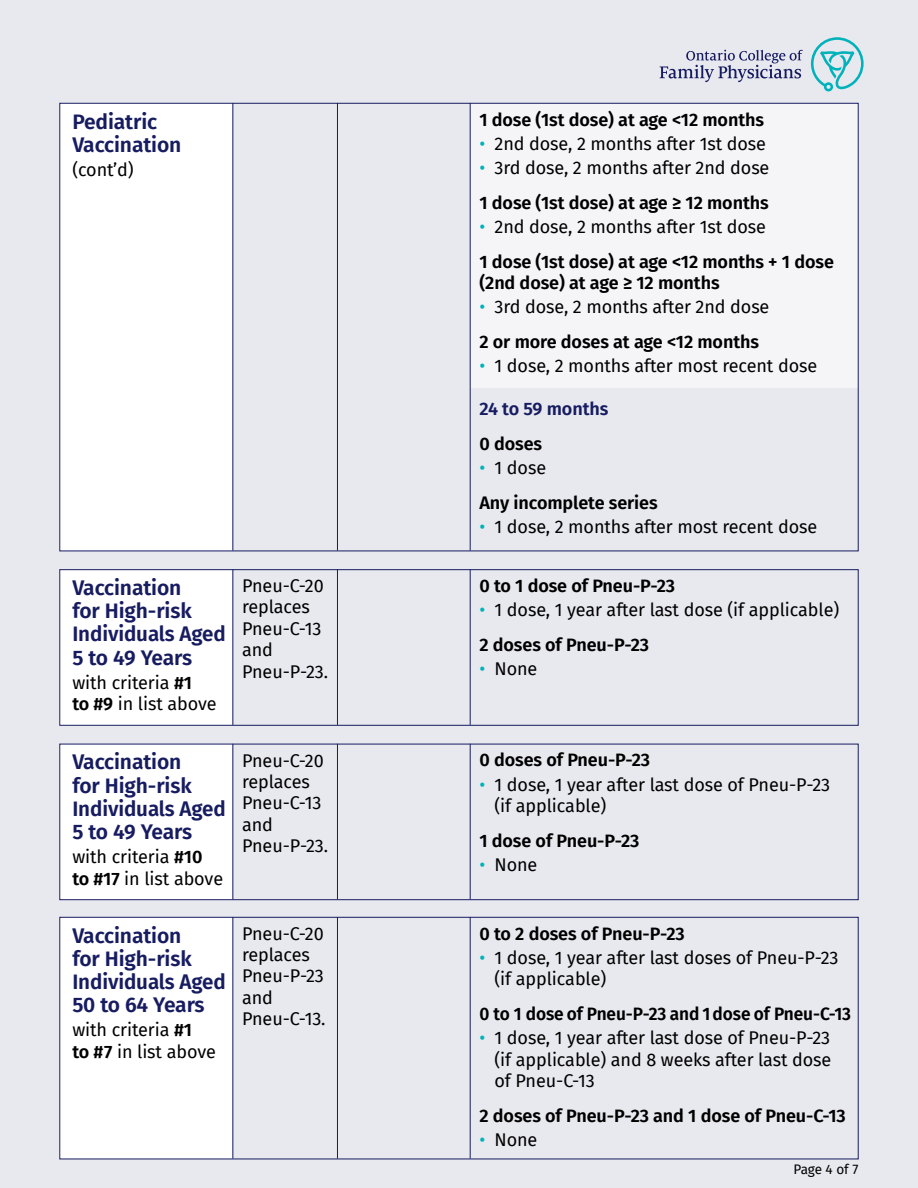
<style>
.page{position:relative;width:918px;height:1188px;background:#e8e8ef}
.page>*{position:absolute;margin:0;border:0;box-sizing:border-box;transform-origin:0 0}
.t1{font:600 21px/23.2px "Fira Sans";letter-spacing:-.005em;color:#171c61}
.t2{font:18px/21.3px "Fira Sans";letter-spacing:-.005em;color:#000}
.t3{font:600 18px/34.8px "Fira Sans";letter-spacing:-.005em;color:#000}
.t4{font:600 18px "Fira Sans";letter-spacing:-.005em;color:#000;scale:.96 1}
.t5{font:600 18px "Fira Sans";letter-spacing:-.005em;color:#171c61}
.t6{font:13.5px "Fira Sans";letter-spacing:-.015em;color:#000}
.s1{font-weight:600}
.s2{color:#00b2ba}
.s3{font-weight:400;color:#00b2ba}
.s4{font-weight:400}
</style>
<div class="page">
<svg style="left:660px;top:50px;width:143px;height:32px"></svg>
<svg style="left:811px;top:37px;width:53px;height:54px"></svg>
<div style="left:60px;top:103px;width:172px;height:448px;background:#fff"></div>
<div style="left:470px;top:103px;width:389px;height:285px;background:#f5f5f8"></div>
<hr style="left:337px;top:103px;width:1px;height:448px;background:#171c61">
<hr style="left:470px;top:103px;width:1px;height:448px;background:#171c61">
<hr style="left:232px;top:103px;width:1px;height:448px;background:#171c61">
<div style="left:60px;top:570px;width:172px;height:156px;background:#fff"></div>
<div style="left:59px;top:569px;width:800px;height:157px;border:1px solid #171c61"></div>
<hr style="left:337px;top:569px;width:1px;height:156px;background:#171c61">
<hr style="left:470px;top:569px;width:1px;height:156px;background:#171c61">
<hr style="left:232px;top:569px;width:1px;height:156px;background:#171c61">
<div style="left:60px;top:744px;width:172px;height:156px;background:#fff"></div>
<div style="left:59px;top:744px;width:800px;height:156px;border:1px solid #171c61"></div>
<hr style="left:337px;top:744px;width:1px;height:155px;background:#171c61">
<hr style="left:470px;top:744px;width:1px;height:155px;background:#171c61">
<hr style="left:232px;top:744px;width:1px;height:155px;background:#171c61">
<div style="left:60px;top:917px;width:172px;height:242px;background:#fff"></div>
<div style="left:59px;top:917px;width:800px;height:242px;border:1px solid #171c61"></div>
<hr style="left:337px;top:917px;width:1px;height:242px;background:#171c61">
<hr style="left:470px;top:917px;width:1px;height:242px;background:#171c61">
<hr style="left:232px;top:917px;width:1px;height:242px;background:#171c61">
<p class="t1" style="left:72px;top:110px;width:111px">Pediatric<br>Vaccination</p>
<p class="t2" style="left:72px;top:159px;width:63px">(cont’d)</p>
<p class="t1" style="left:72px;top:576px;width:155px">Vaccination<br>for High-risk<br>Individuals Aged<br>5 to 49 Years</p>
<p class="t2" style="left:72px;top:672px;width:146px">with criteria <span class="s1">#1<br>to #9</span> in list above</p>
<p class="t1" style="left:72px;top:750px;width:155px">Vaccination<br>for High-risk<br>Individuals Aged<br>5 to 49 Years</p>
<p class="t2" style="left:72px;top:846px;width:152px">with criteria <span class="s1">#10 to #17</span> in list above</p>
<p class="t1" style="left:72px;top:924px;width:155px">Vaccination<br>for High-risk<br>Individuals Aged<br>50 to 64 Years</p>
<p class="t2" style="left:72px;top:1019px;width:145px">with criteria <span class="s1">#1<br>to #7</span> in list above</p>
<p class="t3" style="left:479px;top:102px;width:286px">1 dose (1st dose) at age &lt;12 months</p>
<p class="t2" style="left:479px;top:133px;width:288px"><span class="s2">•</span> 2nd dose, 2 months after 1st dose</p>
<p class="t3" style="left:479px;top:149px;width:291px"><span class="s3">•</span> <span class="s4">3rd dose, 2 months after 2nd dose<br></span>1 dose (1st dose) at age ≥ 12 months</p>
<p class="t3" style="left:479px;top:209px;width:356px"><span class="s3">•</span> <span class="s4">2nd dose, 2 months after 1st dose<br></span>1 dose (1st dose) at age &lt;12 months + 1 dose</p>
<p class="t3" style="left:479px;top:264px;width:242px">(2nd dose) at age ≥ 12 months</p>
<p class="t2" style="left:479px;top:289px;width:291px;line-height:34.8px"><span class="s2">•</span> 3rd dose, 2 months after 2nd dose<br><span class="s1">2 or more doses at age &lt;12 months</span></p>
<p class="t2" style="left:479px;top:355px;width:339px"><span class="s2">•</span> 1 dose, 2 months after most recent dose</p>
<p class="t5" style="left:479px;top:396px;width:130px">24 to 59 months</p>
<p class="t3" style="left:479px;top:426px;width:64px">0 doses</p>
<p class="t3" style="left:479px;top:450px;width:180px"><span class="s3">•</span> <span class="s4">1 dose<br></span>Any incomplete series</p>
<p class="t2" style="left:479px;top:516px;width:339px"><span class="s2">•</span> 1 dose, 2 months after most recent dose</p>
<p class="t2" style="left:242px;top:575px;width:87px">Pneu-C-20 replaces<br>Pneu-C-13 and<br>Pneu-P-23.</p>
<p class="t3" style="left:479px;top:568px;width:197px">0 to 1 dose of Pneu-P-23</p>
<p class="t2" style="left:479px;top:592px;width:361px;line-height:34.8px"><span class="s2">•</span> 1 dose, 1 year after last dose (if applicable)<br><span class="s1">2 doses of Pneu-P-23</span></p>
<p class="t2" style="left:479px;top:658px;width:59px"><span class="s2">•</span> None</p>
<p class="t2" style="left:242px;top:750px;width:87px">Pneu-C-20 replaces<br>Pneu-C-13 and<br>Pneu-P-23.</p>
<p class="t3" style="left:479px;top:743px;width:172px">0 doses of Pneu-P-23</p>
<p class="t2" style="left:495px;top:774px;width:337px;text-indent:-15px"><span class="s2">•</span> 1 dose, 1 year after last dose of Pneu-P-23 (if applicable)</p>
<p class="t3" style="left:479px;top:823px;width:162px">1 dose of Pneu-P-23</p>
<p class="t2" style="left:479px;top:854px;width:59px"><span class="s2">•</span> None</p>
<p class="t2" style="left:242px;top:923px;width:85px">Pneu-C-20 replaces<br>Pneu-P-23 and<br>Pneu-C-13.</p>
<p class="t3" style="left:479px;top:916px;width:207px">0 to 2 doses of Pneu-P-23</p>
<p class="t2" style="left:495px;top:947px;width:345px;text-indent:-15px"><span class="s2">•</span> 1 dose, 1 year after last doses of Pneu-P-23 (if applicable)</p>
<p class="t4" style="left:479px;top:1001px;width:389px">0 to 1 dose of Pneu-P-23 and 1 dose of Pneu-C-13</p>
<p class="t2" style="left:495px;top:1027px;width:338px;text-align:justify;text-indent:-15px"><span class="s2">•</span> 1 dose, 1 year after last dose of Pneu-P-23 (if applicable) and 8 weeks after last dose of Pneu-C-13</p>
<p class="t3" style="left:479px;top:1098px;width:368px">2 doses of Pneu-P-23 and 1 dose of Pneu-C-13</p>
<p class="t2" style="left:479px;top:1129px;width:59px"><span class="s2">•</span> None</p>
<p class="t6" style="left:794px;top:1159px;width:66px">Page 4 of 7</p>
</div>
